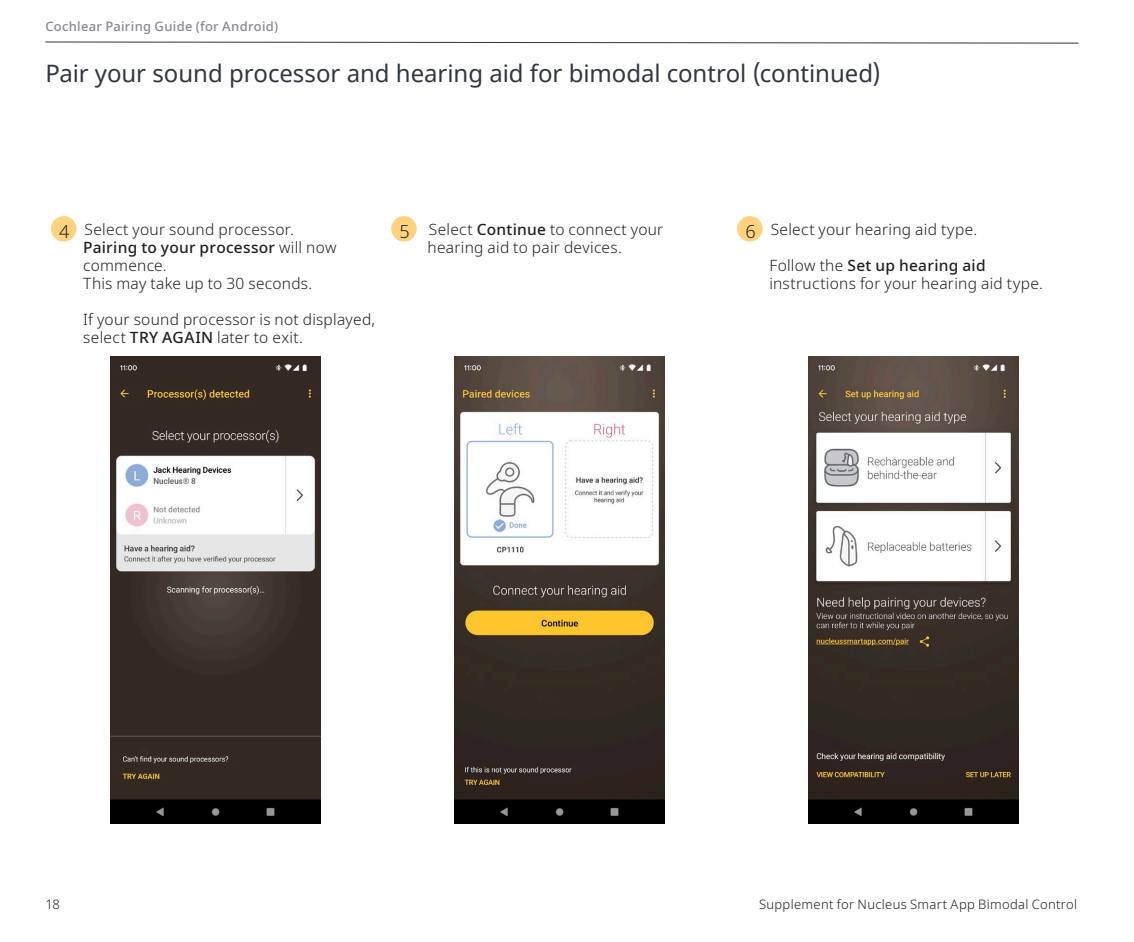
<style>
.page{position:relative;width:1134px;height:942px;background:#fff}
.page>*{position:absolute;margin:0;border:0;box-sizing:border-box;transform-origin:0 0}
.Heading_2{font:24px "Noto Sans";color:#323640}
.Number_label{font:300 18px "Noto Sans";color:#231f20}
.Body{font:300 15.6px/18px "Noto Sans";letter-spacing:.02em;color:#231f20}
.t1{font:300 13px "Noto Sans";letter-spacing:.025em;color:#231f20}
.t2{font:500 13px "Noto Sans";letter-spacing:.025em;color:#858891}
.s1{font-weight:500}
</style>
<div class="page">
<svg style="left:45px;top:41px;width:1034px;height:3px"></svg>
<div style="left:51px;top:216px;width:26px;height:25px;background:#fed27f;border-radius:50%"></div>
<div style="left:391px;top:216px;width:26px;height:25px;background:#fed27f;border-radius:50%"></div>
<div style="left:737px;top:216px;width:26px;height:25px;background:#fed27f;border-radius:50%"></div>
<img style="left:111px;top:356px;width:209px;height:466px">
<img style="left:455px;top:356px;width:210px;height:466px">
<img style="left:808px;top:356px;width:210px;height:466px">
<p class="t2" style="left:45px;top:17px;width:234px">Cochlear Pairing Guide (for Android)</p>
<p class="Heading_2" style="left:45px;top:57px;width:837px">Pair your sound processor and hearing aid for bimodal control (continued)</p>
<p class="Number_label" style="left:59px;top:219px;width:12px">4</p>
<p class="Body" style="left:83px;top:220px;width:255px">Select your sound processor.<br><span class="s1">Pairing to your processor</span> will now commence.<br>This may take up to 30 seconds.</p>
<p class="Body" style="left:83px;top:310px;width:293px">If your sound processor is not displayed, select <span class="s1">TRY AGAIN</span> later to exit.</p>
<p class="Number_label" style="left:399px;top:219px;width:12px">5</p>
<p class="Body" style="left:427px;top:220px;width:237px">Select <span class="s1">Continue</span> to connect your hearing aid to pair devices.</p>
<p class="Number_label" style="left:745px;top:219px;width:12px">6</p>
<p class="Body" style="left:771px;top:220px;width:208px">Select your hearing aid type.</p>
<p class="Body" style="left:769px;top:256px;width:275px">Follow the <span class="s1">Set up hearing aid </span>instructions for your hearing aid type.</p>
<p class="t1" style="left:45px;top:894px;width:16px">18</p>
<p class="t1" style="left:759px;top:894px;width:320px">Supplement for Nucleus Smart App Bimodal Control</p>
</div>
